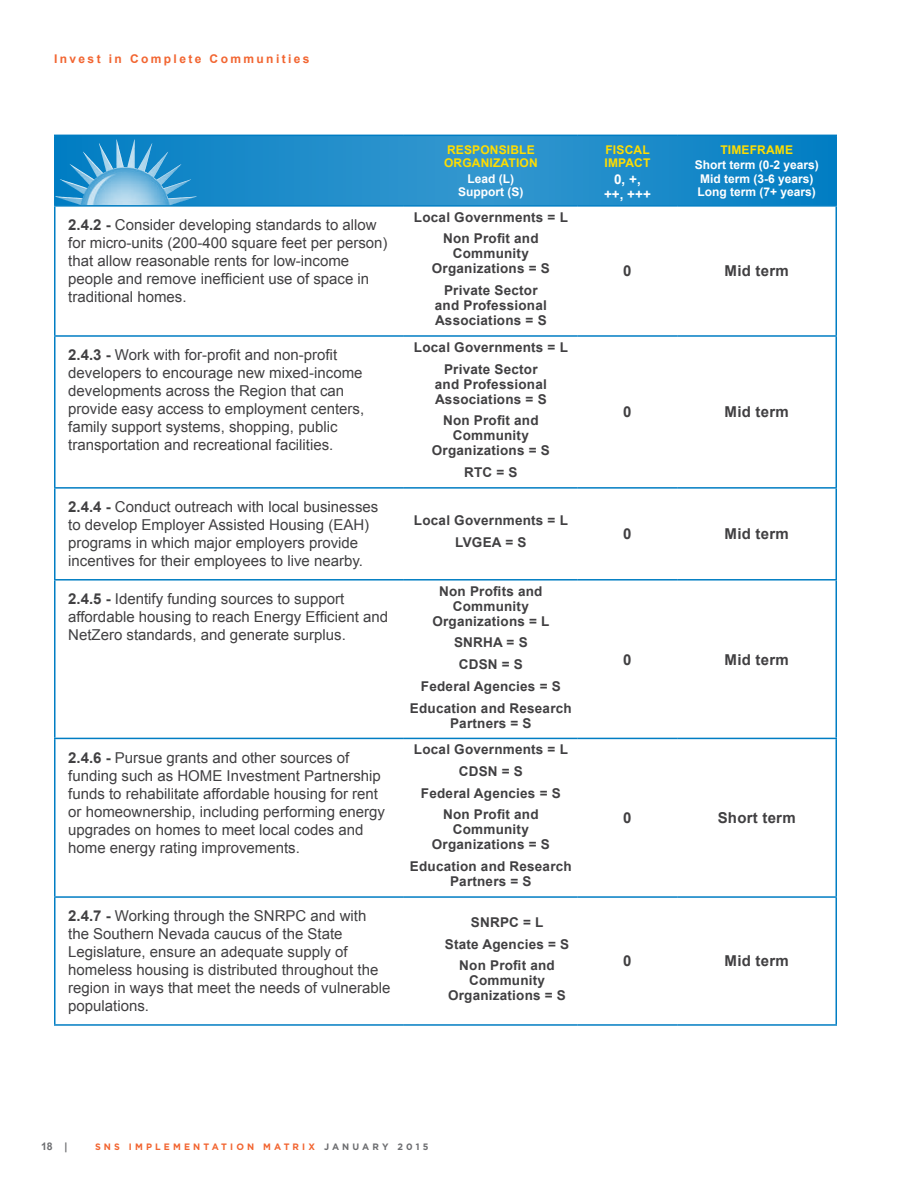
<style>
.page{position:relative;width:918px;height:1188px;background:#fff}
.page>*{position:absolute;margin:0;border:0;box-sizing:border-box;transform-origin:0 0}
.t1{font:15px/18px "Arial";color:#414042}
.t2{font:700 15px "Arial";letter-spacing:.015em;color:#414042}
.t3{font:700 13.5px/21.8px "Arial";letter-spacing:.015em;color:#414042;text-align:center}
.t4{font:700 13.5px/15px "Arial";color:#fff;text-align:center}
.t5{font:700 12px/13.5px "Arial";color:#fff;text-align:center}
.t6{font:700 12px/13.5px "Arial";letter-spacing:.015em;color:#fd0}
.t7{font:700 12px "Arial";letter-spacing:.2em;color:#f26531}
.t8{font:700 10.5px "Arial";color:#6d6e71}
.t9{font:700 9.3px "Gotham";letter-spacing:.35em;color:#f26531}
.t10{font:700 9.3px "Gotham";letter-spacing:.345em;color:#6d6e71}
.s1{font-weight:700}
.s2{color:#f26531}
</style>
<div class="page">
<svg style="left:56px;top:136px;width:780px;height:69px;background:#1d8cc9"></svg>
<hr style="left:54px;top:135px;width:350px;height:1px;background:#007dc3">
<hr style="left:54px;top:136px;width:2px;height:69px;background:#007dc3">
<hr style="left:404px;top:135px;width:174px;height:1px;background:#007dc3">
<hr style="left:578px;top:135px;width:99px;height:1px;background:#007dc3">
<hr style="left:677px;top:135px;width:160px;height:1px;background:#007dc3">
<hr style="left:836px;top:136px;width:1px;height:69px;background:#007dc3">
<hr style="left:54px;top:205px;width:350px;height:2px;background:#007dc3">
<hr style="left:404px;top:205px;width:174px;height:2px;background:#007dc3">
<hr style="left:578px;top:205px;width:99px;height:2px;background:#007dc3">
<hr style="left:677px;top:205px;width:160px;height:2px;background:#007dc3">
<hr style="left:54px;top:207px;width:2px;height:128px;background:#007dc3">
<hr style="left:836px;top:207px;width:1px;height:128px;background:#007dc3">
<hr style="left:54px;top:335px;width:350px;height:2px;background:#007dc3">
<hr style="left:54px;top:337px;width:2px;height:150px;background:#007dc3">
<hr style="left:404px;top:335px;width:174px;height:2px;background:#007dc3">
<hr style="left:578px;top:335px;width:99px;height:2px;background:#007dc3">
<hr style="left:677px;top:335px;width:160px;height:2px;background:#007dc3">
<hr style="left:836px;top:337px;width:1px;height:150px;background:#007dc3">
<hr style="left:54px;top:487px;width:350px;height:2px;background:#007dc3">
<hr style="left:54px;top:489px;width:2px;height:90px;background:#007dc3">
<hr style="left:404px;top:487px;width:174px;height:2px;background:#007dc3">
<hr style="left:578px;top:487px;width:99px;height:2px;background:#007dc3">
<hr style="left:677px;top:487px;width:160px;height:2px;background:#007dc3">
<hr style="left:836px;top:489px;width:1px;height:90px;background:#007dc3">
<hr style="left:54px;top:579px;width:350px;height:2px;background:#007dc3">
<hr style="left:54px;top:581px;width:2px;height:157px;background:#007dc3">
<hr style="left:404px;top:579px;width:174px;height:2px;background:#007dc3">
<hr style="left:578px;top:579px;width:99px;height:2px;background:#007dc3">
<hr style="left:677px;top:579px;width:160px;height:2px;background:#007dc3">
<hr style="left:836px;top:581px;width:1px;height:157px;background:#007dc3">
<hr style="left:54px;top:738px;width:350px;height:1px;background:#007dc3">
<hr style="left:54px;top:739px;width:2px;height:157px;background:#007dc3">
<hr style="left:404px;top:738px;width:174px;height:1px;background:#007dc3">
<hr style="left:578px;top:738px;width:99px;height:1px;background:#007dc3">
<hr style="left:677px;top:738px;width:160px;height:1px;background:#007dc3">
<hr style="left:836px;top:739px;width:1px;height:157px;background:#007dc3">
<hr style="left:54px;top:896px;width:350px;height:2px;background:#007dc3">
<hr style="left:54px;top:898px;width:2px;height:126px;background:#007dc3">
<hr style="left:404px;top:896px;width:174px;height:2px;background:#007dc3">
<hr style="left:578px;top:896px;width:99px;height:2px;background:#007dc3">
<hr style="left:677px;top:896px;width:160px;height:2px;background:#007dc3">
<hr style="left:836px;top:898px;width:1px;height:126px;background:#007dc3">
<hr style="left:54px;top:1024px;width:350px;height:2px;background:#007dc3">
<hr style="left:404px;top:1024px;width:174px;height:2px;background:#007dc3">
<hr style="left:578px;top:1024px;width:99px;height:2px;background:#007dc3">
<hr style="left:677px;top:1024px;width:160px;height:2px;background:#007dc3">
<img style="left:56px;top:140px;width:136px;height:65px">
<p class="t7" style="left:54px;top:51px;width:257px">Invest in Complete Communities</p>
<p class="t6" style="left:444px;top:143px;width:95px">Responsible<br>Organization</p>
<p class="t5" style="left:458px;top:172px;width:67px">Lead (L)<br>Support (S)</p>
<p class="t1" style="left:68px;top:216px;width:321px"><span class="s1">2.4.2 -</span> Consider developing standards to allow for micro-units (200-400 square feet per person) that allow reasonable rents for low-income people and remove inefficient use of space in traditional homes.</p>
<p class="t3" style="left:414px;top:206px;width:154px">Local Governments = L<br>Non Profit and</p>
<p class="t3" style="left:432px;top:247px;width:118px;line-height:15px">Community<br>Organizations = S</p>
<p class="t3" style="left:435px;top:283px;width:114px;line-height:15px">Private Sector and Professional<br>Associations = S</p>
<p class="t1" style="left:68px;top:346px;width:297px"><span class="s1">2.4.3 -</span> Work with for-profit and non-profit developers to encourage new mixed-income developments across the Region that can provide easy access to employment centers, family support systems, shopping, public transportation and recreational facilities.</p>
<p class="t3" style="left:414px;top:337px;width:154px">Local Governments = L<br>Private Sector</p>
<p class="t3" style="left:435px;top:377px;width:114px;line-height:15px;text-align:left">and Professional<br>Associations = S</p>
<p class="t3" style="left:432px;top:413px;width:118px;line-height:15px">Non Profit and<br>Community<br>Organizations = S</p>
<p class="t3" style="left:464px;top:462px;width:54px">RTC = S</p>
<p class="t1" style="left:68px;top:498px;width:312px"><span class="s1">2.4.4 -</span> Conduct outreach with local businesses to develop Employer Assisted Housing (EAH) programs in which major employers provide incentives for their employees to live nearby.</p>
<p class="t3" style="left:455px;top:510px;width:113px;text-align:left;text-indent:-41px">Local Governments = L<br>LVGEA</p>
<p class="t3" style="left:505px;top:532px;width:21px">= S</p>
<p class="t1" style="left:68px;top:590px;width:321px"><span class="s1">2.4.5 -</span> Identify funding sources to support affordable housing to reach Energy Efficient and<br>NetZero standards, and generate surplus.</p>
<p class="t3" style="left:432px;top:584px;width:117px;line-height:15px">Non Profits and<br>Community<br>Organizations = L</p>
<p class="t3" style="left:410px;top:632px;width:163px">SN RHA = S<br>CDSN = S<br>Federal Agencies = S<br>Education and Research</p>
<p class="t3" style="left:450px;top:712px;width:82px">Partners = S</p>
<p class="t1" style="left:68px;top:749px;width:318px"><span class="s1">2.4.6 -</span> Pursue grants and other sources of funding such as HOME Investment Partnership funds to rehabilitate affordable housing for rent or homeownership, including performing energy upgrades on homes to meet local codes and home energy rating improvements.</p>
<p class="t3" style="left:414px;top:739px;width:154px">Local Governments = L<br>CDSN = S<br>Federal Agencies = S<br>Non Profit and</p>
<p class="t3" style="left:432px;top:823px;width:118px;line-height:15px">Community<br>Organizations = S</p>
<p class="t3" style="left:410px;top:859px;width:163px;line-height:15px">Education and Research<br>Partners = S</p>
<p class="t1" style="left:68px;top:907px;width:324px"><span class="s1">2.4.7 -</span> Working through the SNRPC and with the Southern Nevada caucus of the State Legislature, ensure an adequate supply of homeless housing is distributed throughout the region in ways that meet the needs of vulnerable populations.</p>
<p class="t3" style="left:445px;top:912px;width:125px">SN RPC = L<br>State Agencies = S<br>Non Profit and</p>
<p class="t3" style="left:448px;top:973px;width:118px;line-height:15px">Community<br>Organizations = S</p>
<p class="t6" style="left:605px;top:143px;width:47px">Fiscal<br>Impact</p>
<p class="t4" style="left:604px;top:173px;width:48px">0, +, ++, +++</p>
<p class="t6" style="left:720px;top:143px;width:74px">Timeframe</p>
<p class="t5" style="left:695px;top:159px;width:126px;text-align:left">Short term (0-2 years)<br>Mid term (3-6 years)<br>Long term (7+ years)</p>
<p class="t2" style="left:623px;top:261px;width:10px">0</p>
<p class="t2" style="left:725px;top:261px;width:66px">Mid term</p>
<p class="t2" style="left:623px;top:402px;width:10px">0</p>
<p class="t2" style="left:725px;top:402px;width:66px">Mid term</p>
<p class="t2" style="left:623px;top:524px;width:10px">0</p>
<p class="t2" style="left:725px;top:524px;width:66px">Mid term</p>
<p class="t2" style="left:623px;top:649px;width:10px">0</p>
<p class="t2" style="left:725px;top:649px;width:66px">Mid term</p>
<p class="t2" style="left:623px;top:808px;width:10px">0</p>
<p class="t2" style="left:718px;top:808px;width:80px">Short term</p>
<p class="t2" style="left:623px;top:951px;width:10px">0</p>
<p class="t2" style="left:725px;top:951px;width:66px">Mid term</p>
<p class="t8" style="left:41px;top:1139px;width:28px">18 |</p>
<p class="t9" style="left:95px;top:1141px;width:60px">SNS IMPLE</p>
<p class="t9" style="left:173px;top:1141px;width:21px">M ENTATION</p>
<p class="t9" style="left:263px;top:1141px;width:20px">M ATRI</p>
<p class="t10" style="left:308px;top:1141px;width:34px"><span class="s2">X</span> JANUAR</p>
<p class="t10" style="left:382px;top:1141px;width:48px">Y 2015</p>
</div>
